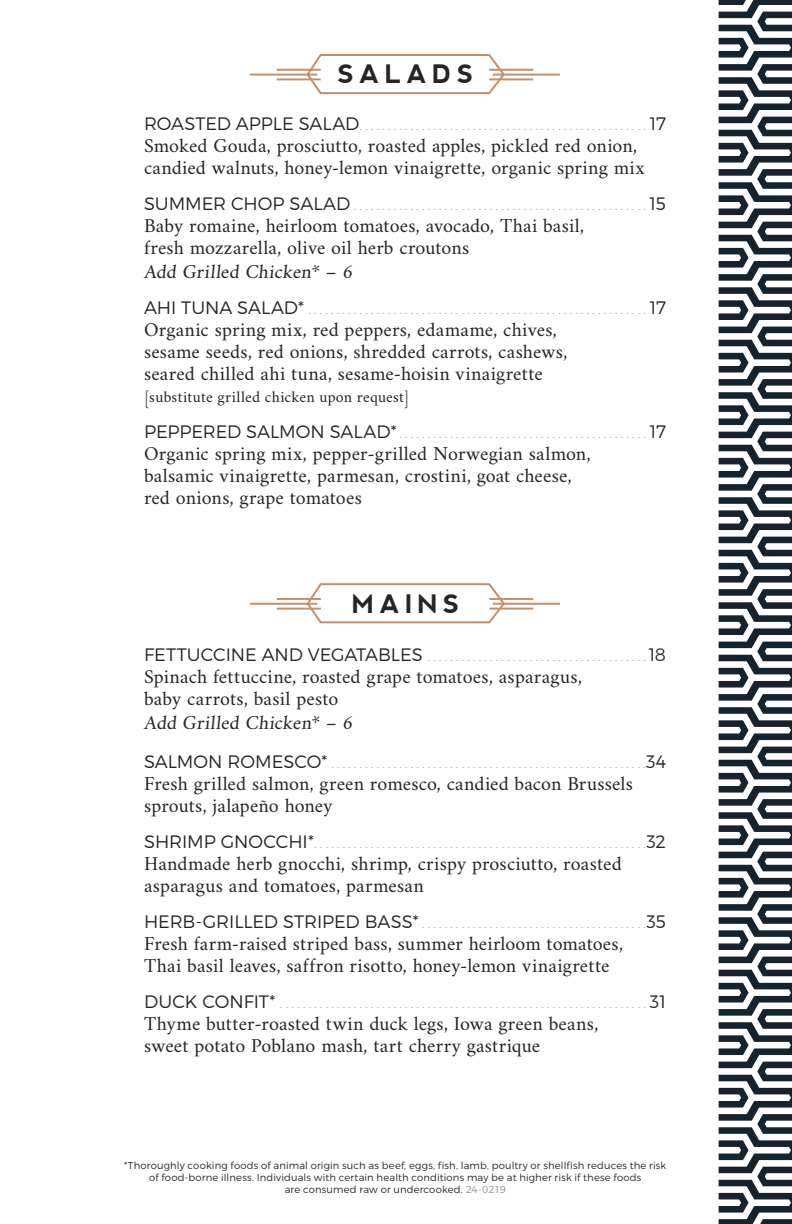
<style>
.page{position:relative;width:792px;height:1224px;background:#fff}
.page>*{position:absolute;margin:0;border:0;box-sizing:border-box;transform-origin:0 0}
.t1{font:700 25.4px "nevis";letter-spacing:.2em;color:#242527}
.t2{font:20px/22px "Amiri";letter-spacing:.005em;color:#242527}
.t3{font:16px "Amiri";letter-spacing:.015em;color:#242527}
.t4{font:300 12px "Montserrat";color:#c49068}
.t5{font:300 10px/12px "Montserrat";letter-spacing:.015em;color:#242527;text-align:center}
.s1{font-size:18px;color:#242527}
.s2{color:#889197}
</style>
<div class="page">
<svg style="left:719px;top:0;width:73px;height:1224px"></svg>
<svg style="left:305px;top:583px;width:201px;height:41px"></svg>
<hr style="left:250px;top:603px;width:67px;height:2px;background:#c49068">
<hr style="left:277px;top:598px;width:44px;height:2px;background:#c49068">
<hr style="left:277px;top:608px;width:44px;height:2px;background:#c49068">
<hr style="left:493px;top:603px;width:67px;height:2px;background:#c49068">
<hr style="left:489px;top:598px;width:44px;height:2px;background:#c49068">
<hr style="left:489px;top:608px;width:44px;height:2px;background:#c49068">
<svg style="left:305px;top:54px;width:201px;height:41px"></svg>
<hr style="left:250px;top:74px;width:67px;height:2px;background:#c49068">
<hr style="left:277px;top:69px;width:44px;height:2px;background:#c49068">
<hr style="left:277px;top:78px;width:44px;height:2px;background:#c49068">
<hr style="left:493px;top:74px;width:67px;height:2px;background:#c49068">
<hr style="left:489px;top:69px;width:44px;height:2px;background:#c49068">
<hr style="left:489px;top:78px;width:44px;height:2px;background:#c49068">
<p class="t1" style="left:338px;top:60px;width:137px">SALADS</p>
<p class="t4" style="left:144px;top:118px;width:524px"><span class="s1">ROASTED APPLE SALAD</span> . . . . . . . . . . . . . . . . . . . . . . . . . . . . . . . . . . . . . . . . . . . . . . . . . . . <span class="s1">17</span></p>
<p class="t2" style="left:144px;top:134px;width:502px">Smoked Gouda, prosciutto, roasted apples, pickled red onion, candied walnuts, honey-lemon vinaigrette, organic spring mix</p>
<p class="t4" style="left:144px;top:198px;width:524px"><span class="s1">SUMMER CHOP SALAD</span> . . . . . . . . . . . . . . . . . . . . . . . . . . . . . . . . . . . . . . . . . . . . . . . . . . . . <span class="s1">15</span></p>
<p class="t2" style="left:144px;top:214px;width:442px">Baby romaine, heirloom tomatoes, avocado, Thai basil, fresh mozzarella, olive oil herb croutons</p>
<p class="t2" style="left:144px;top:260px;width:216px">AddGrilledChicken*– 6</p>
<p class="t4" style="left:144px;top:302px;width:524px"><span class="s1">AHI TUNA SALAD*</span> . . . . . . . . . . . . . . . . . . . . . . . . . . . . . . . . . . . . . . . . . . . . . . . . . . . . . . . . . . . . <span class="s1">17</span></p>
<p class="t2" style="left:144px;top:318px;width:425px">Organic spring mix, red peppers, edamame, chives, sesame seeds, red onions, shredded carrots, cashews, seared chilled ahi tuna, sesame-hoisin vinaigrette</p>
<p class="t3" style="left:144px;top:387px;width:267px">[substitute grilled chicken upon request]</p>
<p class="t4" style="left:144px;top:426px;width:524px"><span class="s1">PEPPERED SALMON SALAD*</span> . . . . . . . . . . . . . . . . . . . . . . . . . . . . . . . . . . . . . . . . . . . . <span class="s1">17</span></p>
<p class="t2" style="left:144px;top:442px;width:448px">Organic spring mix, pepper-grilled Norwegian salmon, balsamic vinaigrette, parmesan, crostini, goat cheese, red onions, grape tomatoes</p>
<p class="t1" style="left:352px;top:589px;width:109px">MAINS</p>
<p class="t4" style="left:144px;top:649px;width:523px"><span class="s1">FETTUCCINE AND VEGATABLES</span> . . . . . . . . . . . . . . . . . . . . . . . . . . . . . . . . . . . . . . <span class="s1">18</span></p>
<p class="t2" style="left:144px;top:665px;width:439px">Spinach fettuccine, roasted grape tomatoes, asparagus, baby carrots, basil pesto</p>
<p class="t2" style="left:144px;top:711px;width:216px">AddGrilledChicken*– 6</p>
<p class="t4" style="left:144px;top:757px;width:524px"><span class="s1">SALMON ROMESCO*</span> . . . . . . . . . . . . . . . . . . . . . . . . . . . . . . . . . . . . . . . . . . . . . . . . . . . . . . . <span class="s1">34</span></p>
<p class="t2" style="left:144px;top:772px;width:491px">Fresh grilled salmon, green romesco, candied bacon Brussels sprouts, jalapeño honey</p>
<p class="t4" style="left:144px;top:837px;width:523px"><span class="s1">SHRIMP GNOCCHI*</span> . . . . . . . . . . . . . . . . . . . . . . . . . . . . . . . . . . . . . . . . . . . . . . . . . . . . . . . . . . <span class="s1">32</span></p>
<p class="t2" style="left:144px;top:852px;width:479px">Handmade herb gnocchi, shrimp, crispy prosciutto, roasted asparagus and tomatoes, parmesan</p>
<p class="t4" style="left:144px;top:917px;width:524px"><span class="s1">HERB-GRILLED STRIPED BASS*</span> . . . . . . . . . . . . . . . . . . . . . . . . . . . . . . . . . . . . . . . <span class="s1">35</span></p>
<p class="t2" style="left:144px;top:932px;width:480px">Fresh farm-raised striped bass, summer heirloom tomatoes,<br>Thai basil leaves, saffron risotto, honey-lemon vinaigrette</p>
<p class="t4" style="left:144px;top:997px;width:524px"><span class="s1">DUCK CONFIT*</span> . . . . . . . . . . . . . . . . . . . . . . . . . . . . . . . . . . . . . . . . . . . . . . . . . . . . . . . . . . . . . . . . . <span class="s1">31</span></p>
<p class="t2" style="left:144px;top:1012px;width:456px">Thyme butter-roasted twin duck legs, Iowa green beans, sweet potato Poblano mash, tart cherry gastrique</p>
<p class="t5" style="left:124px;top:1159px;width:544px">*Thoroughly cooking foods of animal origin such as beef, eggs, fish, lamb, poultry or shellfish reduces the risk of food-borne illness. Individuals with certain health conditions may be at higher risk if these foods<br>are consumed raw or undercooked. <span class="s2">24-0219</span></p>
</div>
